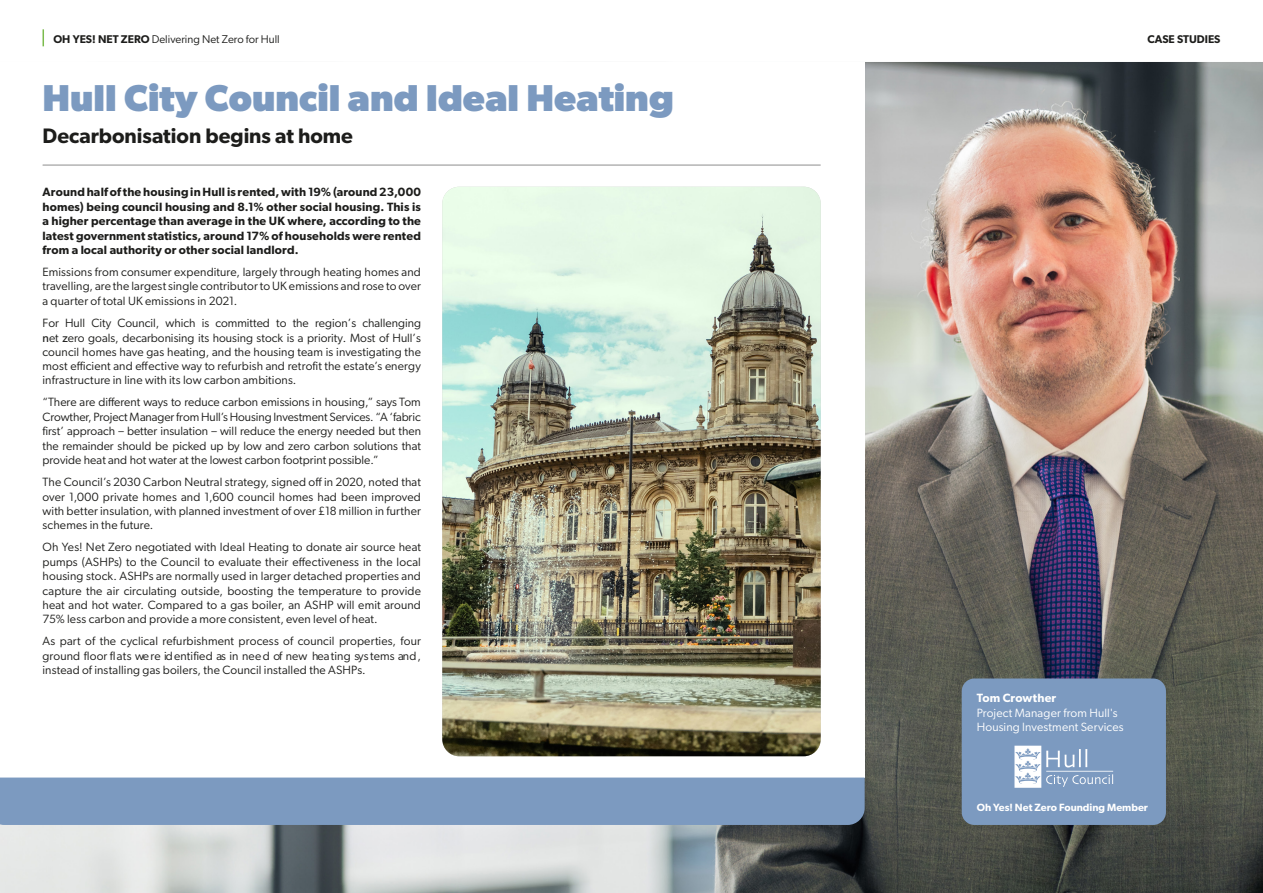
<style>
.page{position:relative;width:1263px;height:893px;background:#fff}
.page>*{position:absolute;margin:0;border:0;box-sizing:border-box;transform-origin:0 0}
.Main_heading__H2{font:700 37.5px "Gibson";color:#7c9ac0}
.Sub-title__H3{font:600 21px "Gibson";color:#1d1d1b}
.Body_copy{font:12px/14.4px "Gibson";letter-spacing:.01em;color:#1d1d1b;text-align:justify}
.Body_copy-2{font:600 12px/14.4px "Gibson";letter-spacing:.015em;color:#1d1d1b;text-align:justify}
.Body_copy-3{font:12px/14.4px "Gibson";letter-spacing:.015em;color:#fff}
.Body_copy-4{font:11.25px "Gibson";color:#1d1d1b}
.Body_copy-5{font:600 11.25px "Gibson";color:#1d1d1b}
.Body_copy-6{font:600 10.5px "Gibson";color:#fff}
.s1{font-weight:600}
.s2{font-style:inherit}
</style>
<div class="page">
<img style="left:0;top:62px;width:1263px;height:831px">
<div style="left:0;top:62px;width:865px;height:715px;background:#fff"></div>
<div style="left:0;top:777px;width:865px;height:48px;background:#7c9ac0"></div>
<img style="left:442px;top:187px;width:379px;height:569px">
<hr style="left:43px;top:165px;width:777px;height:1px;background:#8e8e8d">
<svg style="left:43px;top:29px;width:1px;height:17px"></svg>
<div style="left:962px;top:678px;width:204px;height:147px;background:#7c9ac0;border-radius:13px"></div>
<svg style="left:1014px;top:746px;width:99px;height:42px"></svg>
<p class="Body_copy-4" style="left:53px;top:32px;width:228px"><span class="s1">OH YES! NET ZERO</span> Delivering Net Zero for Hull</p>
<p class="Body_copy-5" style="left:1147px;top:32px;width:74px">CASE STUDIES</p>
<p class="Main_heading__H2" style="left:43px;top:75px;width:633px">Hull City Council and Ideal Heating</p>
<p class="Sub-title__H3" style="left:43px;top:124px;width:312px">Decarbonisation begins at home</p>
<p class="Body_copy-2" style="left:43px;top:185px;width:380px">Around half of the housing in Hull is rented, with 19% (around 23,000 homes) being council housing and 8.1% other social housing. This is a higher percentage than average in the UK where, according to the latest government statistics, around 17% of households were rented from a local authority or other social landlord.</p>
<p class="Body_copy" style="left:43px;top:264px;width:380px">Emissions from consumer expenditure, largely through heating homes and travelling, are the largest single contributor to UK emissions and rose to over a quarter of total UK emissions in 2021.</p>
<p class="Body_copy" style="left:43px;top:315px;width:380px">For Hull City Council, which is committed to the region’s challenging <span class="s2">n</span>et <span class="s2">z</span>ero goals, decarbonising its housing stock is a priority. Most of Hull’s council homes have gas heating, and the housing team is investigating the most efficient and effective way to refurbish and retrofit the estate’s energy infrastructure in line with its low carbon ambitions.</p>
<p class="Body_copy" style="left:43px;top:395px;width:380px">“There are different ways to reduce carbon emissions in housing,” says Tom Crowther, Project Manager from Hull’s Housing Investment Services. “A ‘fabric first’ approach – better insulation – will reduce the energy needed but then the remainder should be picked up by low and zero carbon solutions that provide heat and hot water at the lowest carbon footprint possible.”</p>
<p class="Body_copy" style="left:43px;top:475px;width:380px">The Council’s 2030 Carbon Neutral strategy, signed off in 2020, noted that over 1,000 private homes and 1,600 council homes had been improved with better insulation, with planned investment of over £18 million in further schemes in the future.</p>
<p class="Body_copy" style="left:43px;top:540px;width:380px">Oh Yes! Net Zero negotiated with Ideal Heating to donate air source heat pumps (ASHPs) to the Council to evaluate their effectiveness in the local housing stock. ASHPs are normally used in larger detached properties and capture the air circulating outside, boosting the temperature to provide heat and hot water. Compared to a gas boiler, an ASHP will emit around 75% less carbon and provide a more consistent, even level of heat.</p>
<p class="Body_copy" style="left:43px;top:634px;width:380px">As part of the cyclical refurbishment process of council properties, four ground floor flats were identified as in need of new heating systems and, instead of installing gas boilers, the Council installed the ASHPs.</p>
<p class="Body_copy-3" style="left:977px;top:691px;width:148px"><span class="s1">Tom Crowther<br></span>Project Manager from Hull's<br>Housing Investment Services</p>
<p class="Body_copy-6" style="left:977px;top:801px;width:173px">Oh Yes! Net Zero Founding Member</p>
</div>
